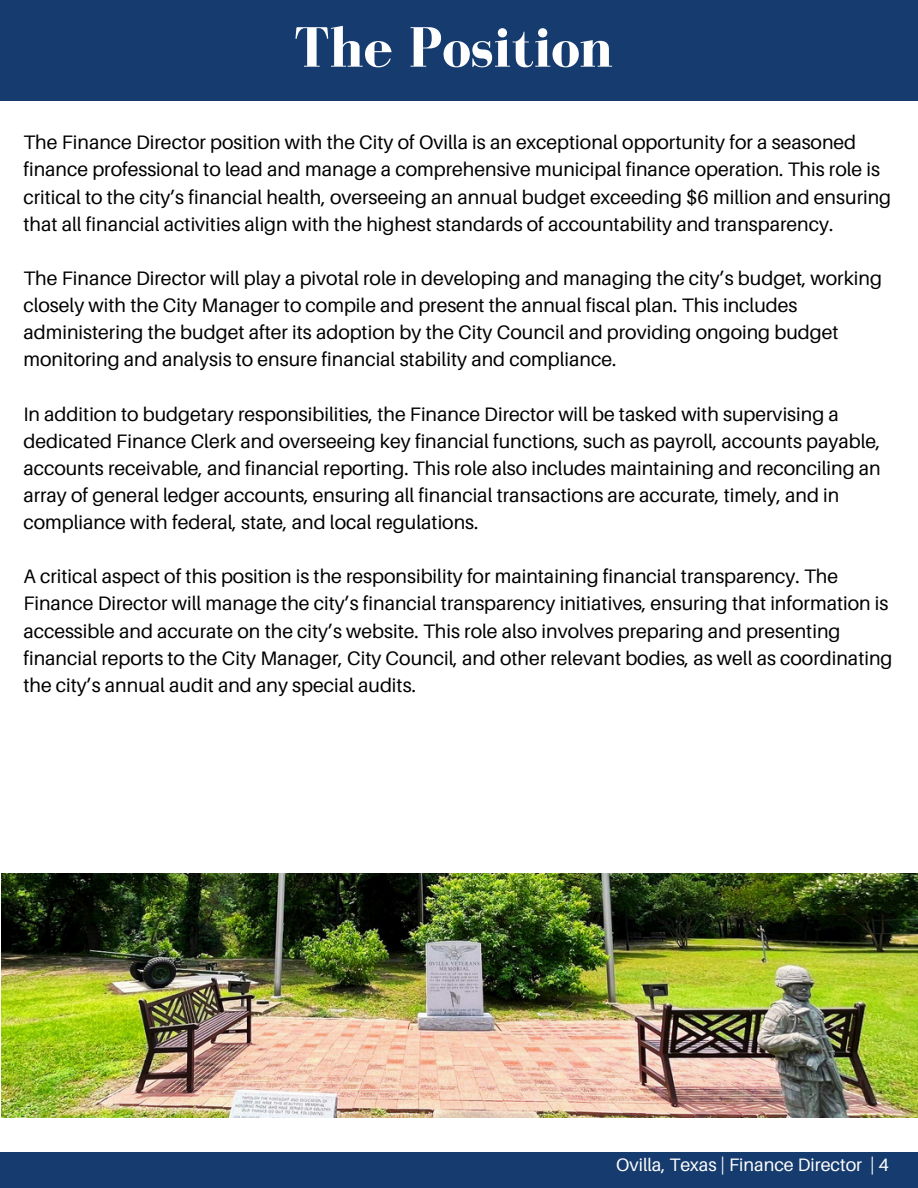
<style>
.page{position:relative;width:918px;height:1188px;background:#fff}
.page>*{position:absolute;margin:0;border:0;box-sizing:border-box;transform-origin:0 0}
.t1{font:700 58.5px "Bodoni FLF";color:#fefefe}
.t2{font:19.5px/27.2px "Aileron";color:#000}
.t3{font:18px "Aileron";color:#fff}
</style>
<div class="page">
<div style="left:0;top:0;width:918px;height:100px;background:#163b6f"></div>
<div style="left:0;top:1152px;width:918px;height:36px;background:#163b6f"></div>
<img style="left:1px;top:874px;width:917px;height:244px">
<p class="t1" style="left:294px;top:16px;width:320px">The Position</p>
<p class="t2" style="left:23px;top:129px;width:869px">The Finance Director position with the City of Ovilla is an exceptional opportunity for a seasoned finance professional to lead and manage a comprehensive municipal finance operation. This role is critical to the city’s financial health, overseeing an annual budget exceeding $6 million and ensuring that all financial activities align with the highest standards of accountability and transparency.</p>
<p class="t2" style="left:23px;top:264px;width:860px">The Finance Director will play a pivotal role in developing and managing the city’s budget, working closely with the City Manager to compile and present the annual fiscal plan. This includes administering the budget after its adoption by the City Council and providing ongoing budget monitoring and analysis to ensure financial stability and compliance.</p>
<p class="t2" style="left:23px;top:400px;width:859px">In addition to budgetary responsibilities, the Finance Director will be tasked with supervising a dedicated Finance Clerk and overseeing key financial functions, such as payroll, accounts payable, accounts receivable, and financial reporting. This role also includes maintaining and reconciling an array of general ledger accounts, ensuring all financial transactions are accurate, timely, and in compliance with federal, state, and local regulations.</p>
<p class="t2" style="left:23px;top:563px;width:871px">A critical aspect of this position is the responsibility for maintaining financial transparency. The Finance Director will manage the city’s financial transparency initiatives, ensuring that information is accessible and accurate on the city’s website. This role also involves preparing and presenting financial reports to the City Manager, City Council, and other relevant bodies, as well as coordinating the city’s annual audit and any special audits.</p>
<p class="t3" style="left:616px;top:1154px;width:274px">Ovilla, Texas | Finance Director | 4</p>
</div>
